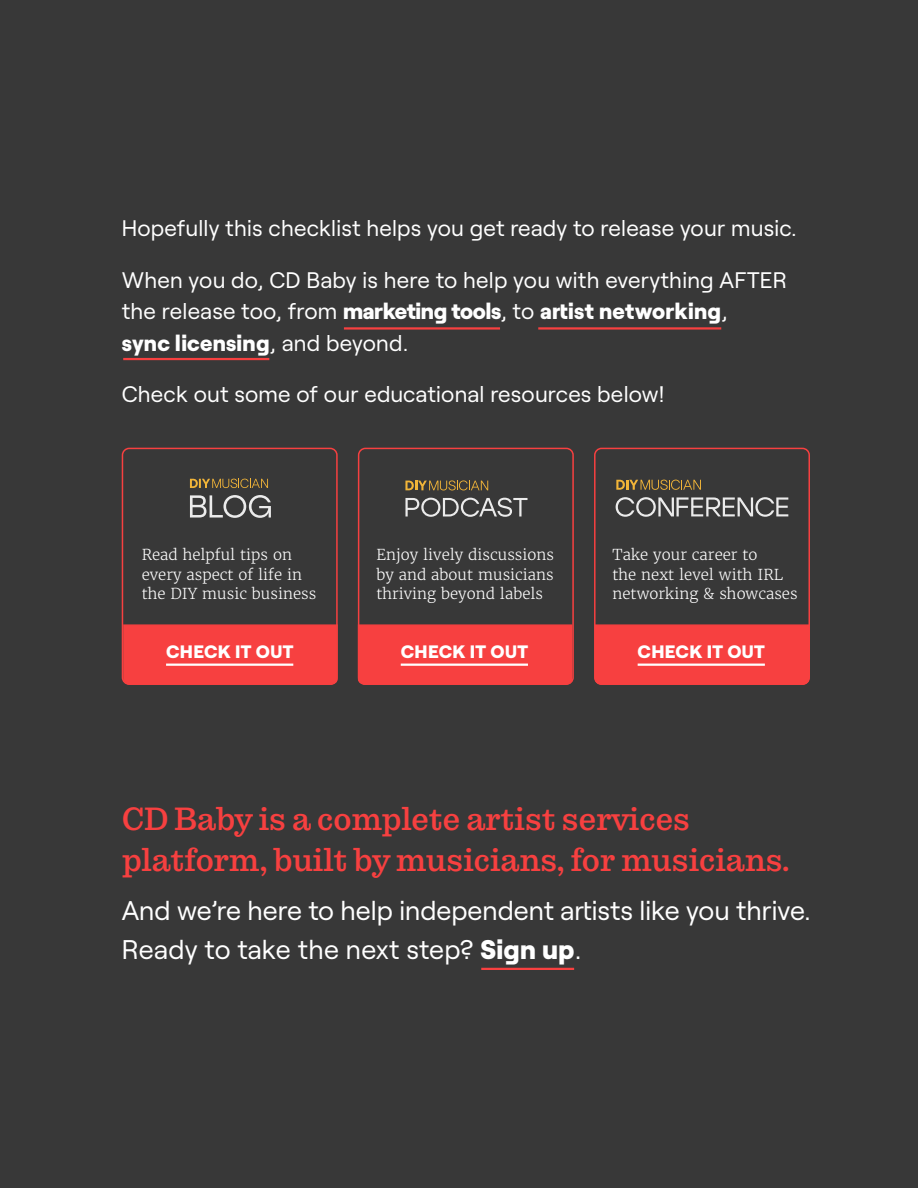
<style>
.page{position:relative;width:918px;height:1188px;background:#383838}
.page>*{position:absolute;margin:0;border:0;box-sizing:border-box;transform-origin:0 0}
.t1{font:33px/40.5px "Pulpo";letter-spacing:-.02em;color:#f74040}
.t2{font:27px/39px "Roobert";color:#fff}
.t3{font:22.5px/31.5px "Roobert";letter-spacing:.01em;color:#fff}
.t4{font:800 18px "Roobert";letter-spacing:.02em;color:#fff}
.t5{font:300 15px/19.5px "Merriweather";color:#fff}
.s1{font-weight:800}
</style>
<div class="page">
<hr style="left:123px;top:358px;width:146px;height:2px;background:#f74040">
<hr style="left:538px;top:327px;width:183px;height:3px;background:#f74040">
<hr style="left:344px;top:327px;width:156px;height:3px;background:#f74040">
<svg style="left:190px;top:479px;width:78px;height:9px"></svg>
<svg style="left:190px;top:495px;width:81px;height:23px"></svg>
<div style="left:122px;top:448px;width:216px;height:237px;border:2px solid #f74040;border-radius:7px"></div>
<div style="left:122px;top:624px;width:216px;height:61px;background:#f74040"></div>
<hr style="left:166px;top:664px;width:127px;height:2px;background:#fff">
<svg style="left:405px;top:480px;width:83px;height:10px"></svg>
<svg style="left:405px;top:498px;width:123px;height:19px"></svg>
<div style="left:358px;top:448px;width:216px;height:237px;border:2px solid #f74040;border-radius:7px"></div>
<div style="left:357px;top:624px;width:216px;height:61px;background:#f74040"></div>
<hr style="left:401px;top:664px;width:127px;height:2px;background:#fff">
<svg style="left:616px;top:480px;width:85px;height:10px"></svg>
<svg style="left:616px;top:497px;width:172px;height:20px"></svg>
<div style="left:594px;top:448px;width:216px;height:237px;border:2px solid #f74040;border-radius:7px"></div>
<div style="left:594px;top:624px;width:216px;height:61px;background:#f74040"></div>
<hr style="left:638px;top:664px;width:127px;height:2px;background:#fff">
<hr style="left:481px;top:968px;width:93px;height:2px;background:#f74040">
<p class="t3" style="left:122px;top:211px;width:677px">Hopefully this checklist helps you get ready to release your music.</p>
<p class="t3" style="left:122px;top:262px;width:667px">When you do, CD Baby is here to help you with everything AFTER the release too, from <span class="s1">marketing tools</span>, to <span class="s1">artist networking</span>,<br><span class="s1">sync licensing</span>, and beyond.</p>
<p class="t3" style="left:122px;top:377px;width:544px">Check out some of our educational resources below!</p>
<p class="t5" style="left:142px;top:545px;width:176px">Read helpful tips on every aspect of life in the DIY music business</p>
<p class="t4" style="left:166px;top:637px;width:129px">CHECK IT OUT</p>
<p class="t5" style="left:376px;top:545px;width:179px;text-align:justify">Enjoy lively discussions by and about musicians thriving beyond labels</p>
<p class="t4" style="left:401px;top:637px;width:129px">CHECK IT OUT</p>
<p class="t5" style="left:613px;top:545px;width:187px">Take your career to<br>the next level with IRL networking &amp; showcases</p>
<p class="t4" style="left:638px;top:637px;width:129px">CHECK IT OUT</p>
<h1 class="t1" style="left:122px;top:799px;width:670px">CD Baby is a complete artist services platform, built by musicians, for musicians.</h1>
<p class="t2" style="left:122px;top:888px;width:691px">And we’re here to help independent artists like you thrive.<br>Ready to take the next step? <span class="s1">Sign up</span>.</p>
</div>
